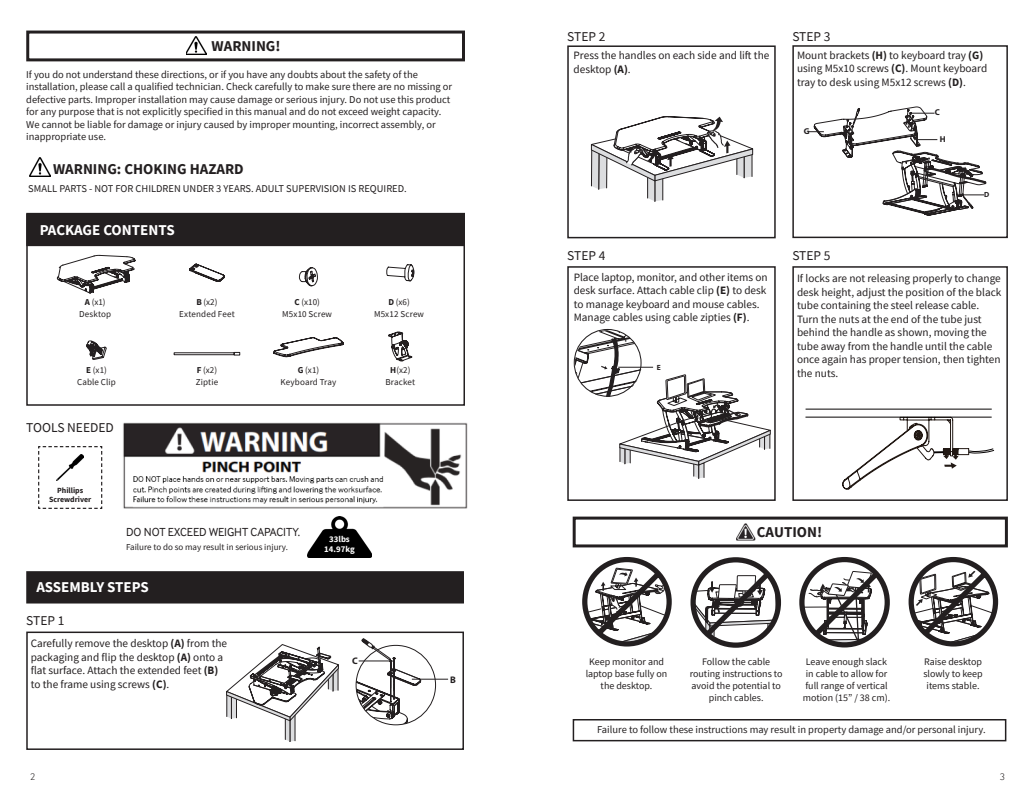
<style>
.page{position:relative;width:1035px;height:810px;background:#fff}
.page>*{position:absolute;margin:0;border:0;box-sizing:border-box;transform-origin:0 0}
.t1{font:700 15px "Source Sans Pro";color:#231f20}
.t2{font:700 15px "Source Sans Pro";color:#fff}
.t3{font:13.5px "Source Sans Pro";color:#231f20}
.t4{font:12px "Inter Face";color:#231f20}
.t5{font:11.25px/13.5px "Source Sans Pro";color:#231f20}
.t6{font:10.5px/12.5px "Source Sans Pro";color:#231f20}
.t7{font:10px/12px "Source Sans Pro";color:#231f20;text-align:center}
.t8{font:300 10px "Inter Face";color:#231f20}
.t9{font:700 9.5px "Myriad Pro";color:#231f20}
.t10{font:9px "Source Sans Pro";letter-spacing:.01em;color:#231f20}
.t11{font:700 8.75px "Source Sans Pro";color:#fff}
.t12{font:700 8.5px "Myriad Pro";color:#231f20}
.t13{font:700 7.88px/9.5px "Source Sans Pro";color:#231f20;text-align:center}
.t14{font:700 7.5px "Myriad Pro";color:#231f20}
.t15{font:700 7.38px "Myriad Pro";color:#231f20}
.s1{font-weight:700}
</style>
<div class="page">
<div style="left:26px;top:632px;width:438px;height:118px;border:1px solid #231f20"></div>
<div style="left:26px;top:213px;width:439px;height:193px;border:2px solid #231f20"></div>
<div style="left:567px;top:45px;width:209px;height:193px;border:1px solid #231f20"></div>
<img style="left:123px;top:422px;width:345px;height:95px">
<div style="left:27px;top:214px;width:437px;height:31px;background:#231f20"></div>
<div style="left:26px;top:214px;width:439px;height:32px;border:2px solid #231f20"></div>
<div style="left:27px;top:572px;width:436px;height:31px;background:#231f20"></div>
<div style="left:26px;top:571px;width:438px;height:33px;border:1px solid #231f20"></div>
<img style="left:186px;top:36px;width:20px;height:19px">
<div style="left:26px;top:31px;width:439px;height:30px;border:3px solid #231f20"></div>
<svg style="left:38px;top:446px;width:65px;height:63px"></svg>
<img style="left:56px;top:454px;width:28px;height:27px">
<img style="left:308px;top:517px;width:63px;height:41px">
<div style="left:567px;top:266px;width:209px;height:235px;border:1px solid #231f20"></div>
<div style="left:792px;top:45px;width:216px;height:193px;border:1px solid #231f20"></div>
<div style="left:792px;top:266px;width:216px;height:235px;border:1px solid #231f20"></div>
<svg style="left:57px;top:255px;width:79px;height:39px"></svg>
<svg style="left:189px;top:264px;width:36px;height:18px"></svg>
<svg style="left:299px;top:267px;width:19px;height:19px"></svg>
<svg style="left:386px;top:264px;width:28px;height:17px"></svg>
<svg style="left:86px;top:341px;width:21px;height:19px"></svg>
<div style="left:174px;top:353px;width:60px;height:2px;border:1px solid #231f20"></div>
<svg style="left:234px;top:352px;width:6px;height:3px"></svg>
<svg style="left:273px;top:337px;width:71px;height:20px"></svg>
<svg style="left:388px;top:332px;width:24px;height:29px"></svg>
<img style="left:736px;top:523px;width:20px;height:18px">
<div style="left:573px;top:517px;width:435px;height:30px;border:3px solid #231f20"></div>
<div style="left:573px;top:719px;width:433px;height:22px;border:1px solid #231f20"></div>
<svg style="left:908px;top:557px;width:91px;height:90px"></svg>
<svg style="left:582px;top:557px;width:90px;height:90px"></svg>
<svg style="left:802px;top:566px;width:84px;height:76px"></svg>
<div style="left:799px;top:557px;width:91px;height:91px;border:5px solid #231f20;border-radius:50%"></div>
<svg style="left:690px;top:557px;width:92px;height:91px"></svg>
<hr style="left:412px;top:679px;width:36px;height:1px;background:#231f20">
<svg style="left:226px;top:638px;width:210px;height:104px"></svg>
<svg style="left:590px;top:116px;width:164px;height:86px"></svg>
<svg style="left:808px;top:107px;width:178px;height:109px"></svg>
<svg style="left:575px;top:330px;width:196px;height:149px"></svg>
<hr style="left:618px;top:367px;width:35px;height:1px;background:#231f20">
<div style="left:574px;top:329px;width:68px;height:68px;border:1px solid #231f20;border-radius:50%"></div>
<svg style="left:805px;top:409px;width:189px;height:81px"></svg>
<img style="left:29px;top:158px;width:21px;height:18px">
<p class="t1" style="left:212px;top:36px;width:71px">WARNING!</p>
<p class="t6" style="left:26px;top:68px;width:427px">If you do not understand these directions, or if you have any doubts about the safety of the installation, please call a qualified technician. Check carefully to make sure there are no missing or defective parts. Improper installation may cause damage or serious injury. Do not use this product for any purpose that is not explicitly specified in this manual and do not exceed weight capacity.<br>We cannot be liable for damage or injury caused by improper mounting, incorrect assembly, or inappropriate use.</p>
<p class="t1" style="left:53px;top:159px;width:192px">WARNING: CHOKING HAZARD</p>
<p class="t6" style="left:28px;top:182px;width:380px">SMALL PARTS - NOT FOR CHILDREN UNDER 3 YEARS. ADULT SUPERVISION IS REQUIRED.</p>
<p class="t2" style="left:40px;top:220px;width:136px">PACKAGE CONTENTS</p>
<p class="t10" style="left:85px;top:297px;width:22px"><span class="s1">A</span> (x1)</p>
<p class="t10" style="left:79px;top:309px;width:34px">Desktop</p>
<p class="t10" style="left:86px;top:364px;width:22px"><span class="s1">E</span> (x1)</p>
<p class="t10" style="left:77px;top:376px;width:40px">Cable Clip</p>
<p class="t3" style="left:26px;top:419px;width:89px">TOOLS NEEDED</p>
<p class="t10" style="left:196px;top:297px;width:23px"><span class="s1">B</span> (x2)</p>
<p class="t10" style="left:179px;top:309px;width:57px">Extended Feet</p>
<p class="t10" style="left:197px;top:364px;width:22px"><span class="s1">F</span> (x2)</p>
<p class="t10" style="left:196px;top:376px;width:24px">Ziptie</p>
<p class="t10" style="left:294px;top:297px;width:27px"><span class="s1">C</span> (x10)</p>
<p class="t10" style="left:282px;top:309px;width:51px">M5x10 Screw</p>
<p class="t10" style="left:298px;top:364px;width:23px"><span class="s1">G</span> (x1)</p>
<p class="t10" style="left:281px;top:376px;width:57px">Keyboard Tray</p>
<p class="t10" style="left:388px;top:297px;width:23px"><span class="s1">D</span> (x6)</p>
<p class="t10" style="left:374px;top:309px;width:52px">M5x12 Screw</p>
<p class="t10" style="left:390px;top:364px;width:22px"><span class="s1">H</span>(x2)</p>
<p class="t10" style="left:385px;top:376px;width:31px">Bracket</p>
<p class="t13" style="left:49px;top:485px;width:44px">Phillips<br>Screwdriver</p>
<p class="t4" style="left:126px;top:525px;width:176px">DO NOT EXCEED WEIGHT CAPACITY.</p>
<p class="t10" style="left:126px;top:542px;width:163px">Failure to do so may result in serious injury.</p>
<p class="t2" style="left:36px;top:577px;width:114px">ASSEMBLY STEPS</p>
<p class="t3" style="left:26px;top:612px;width:40px">STEP 1</p>
<p class="t5" style="left:31px;top:637px;width:198px">Carefully remove the desktop <span class="s1">(A)</span> from the packaging and flip the desktop <span class="s1">(A)</span> onto a flat surface. Attach the extended feet <span class="s1">(B) </span>to the frame using screws <span class="s1">(C)</span>.</p>
<p class="t11" style="left:329px;top:533px;width:22px">33lbs</p>
<p class="t11" style="left:324px;top:543px;width:32px">14.97kg</p>
<p class="t9" style="left:352px;top:655px;width:7px">C</p>
<p class="t9" style="left:450px;top:673px;width:7px">B</p>
<p class="t3" style="left:567px;top:28px;width:40px">STEP 2</p>
<p class="t3" style="left:792px;top:28px;width:40px">STEP 3</p>
<p class="t5" style="left:574px;top:49px;width:197px">Press the handles on each side and lift the desktop <span class="s1">(A)</span>.</p>
<p class="t5" style="left:797px;top:48px;width:192px">Mount brackets <span class="s1">(H)</span> to keyboard tray <span class="s1">(G) </span>using M5x10 screws <span class="s1">(C)</span>. Mount keyboard tray to desk using M5x12 screws <span class="s1">(D)</span>.</p>
<p class="t12" style="left:935px;top:107px;width:7px">C</p>
<p class="t12" style="left:804px;top:125px;width:7px">G</p>
<p class="t12" style="left:940px;top:133px;width:7px">H</p>
<p class="t15" style="left:984px;top:189px;width:7px">D</p>
<p class="t3" style="left:567px;top:246px;width:40px">STEP 4</p>
<p class="t3" style="left:792px;top:246px;width:40px">STEP 5</p>
<p class="t5" style="left:574px;top:270px;width:195px">Place laptop, monitor, and other items on desk surface. Attach cable clip <span class="s1">(E)</span> to desk to manage keyboard and mouse cables.<br>Manage cables using cable zipties <span class="s1">(F)</span>.</p>
<p class="t14" style="left:657px;top:363px;width:6px">E</p>
<p class="t5" style="left:797px;top:272px;width:206px">If locks are not releasing properly to change desk height, adjust the position of the black tube containing the steel release cable.<br>Turn the nuts at the end of the tube just behind the handle as shown, moving the tube away from the handle until the cable once again has proper tension, then tighten the nuts.</p>
<p class="t1" style="left:757px;top:522px;width:67px">CAUTION!</p>
<p class="t7" style="left:586px;top:656px;width:83px">Keep monitor and laptop base fully on the desktop.</p>
<p class="t7" style="left:803px;top:656px;width:89px">Leave enough slack in cable to allow for full range of vertical motion (15” / 38 cm).</p>
<p class="t7" style="left:690px;top:656px;width:94px">Follow the cable routing instructions to avoid the potential to pinch cables.</p>
<p class="t7" style="left:923px;top:656px;width:61px">Raise desktop slowly to keep items stable.</p>
<p class="t6" style="left:597px;top:723px;width:390px">Failure to follow these instructions may result in property damage and/or personal injury.</p>
<p class="t8" style="left:30px;top:771px;width:7px">2</p>
<p class="t8" style="left:1000px;top:771px;width:7px">3</p>
</div>
